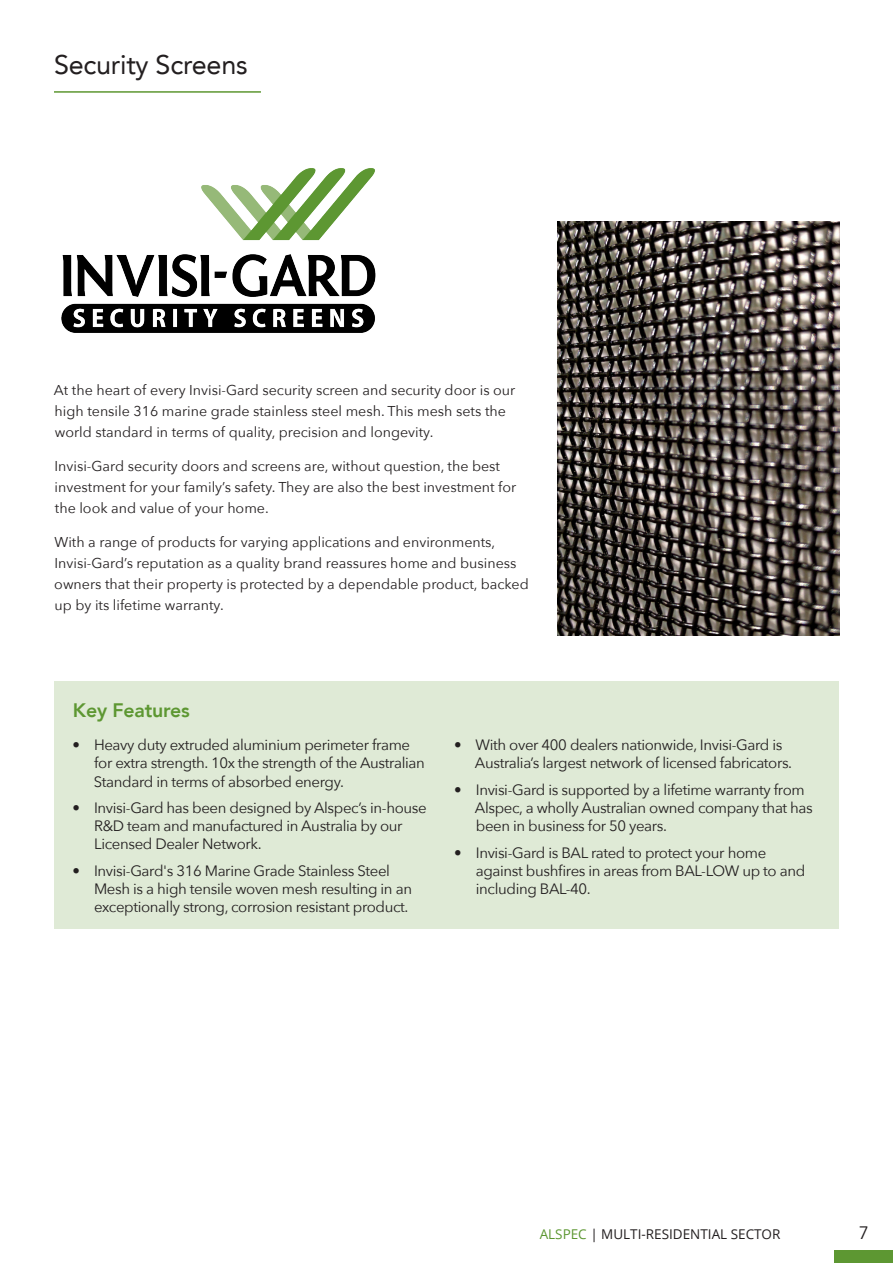
<style>
.page{position:relative;width:893px;height:1263px;background:#fff}
.page>*{position:absolute;margin:0;border:0;box-sizing:border-box;transform-origin:0 0}
.t1{font:27px "Avenir LT";letter-spacing:-.01em;color:#231f20}
.t2{font:800 19.5px "Avenir LT";letter-spacing:-.01em;color:#5d9732}
.t3{font:18px "Avenir Next";color:#231f20}
.t4{font:15px/18px "Avenir Next";letter-spacing:-.025em;color:#231f20}
.t5{font:14.25px/21px "Avenir Next";color:#231f20}
.t6{font:13.5px "Open Sans";color:#231f20}
.s1{color:#5c9731}
</style>
<div class="page">
<div style="left:834px;top:1251px;width:59px;height:12px;background:#5d9732"></div>
<div style="left:54px;top:682px;width:785px;height:247px;background:#dfead6"></div>
<hr style="left:54px;top:91px;width:207px;height:2px;background:#5d9732">
<img style="left:557px;top:222px;width:282px;height:413px">
<img style="left:61px;top:168px;width:315px;height:165px">
<h1 class="t1" style="left:54px;top:49px;width:195px">Security Screens</h1>
<p class="t5" style="left:54px;top:379px;width:463px">At the heart of every Invisi-Gard security screen and security door is our high tensile 316 marine grade stainless steel mesh. This mesh sets the world standard in terms of quality, precision and longevity.</p>
<p class="t5" style="left:55px;top:455px;width:463px">Invisi-Gard security doors and screens are, without question, the best investment for your family’s safety. They are also the best investment for the look and value of your home.</p>
<p class="t5" style="left:54px;top:531px;width:476px">With a range of products for varying applications and environments, Invisi-Gard’s reputation as a quality brand reassures home and business owners that their property is protected by a dependable product, backed up by its lifetime warranty.</p>
<h2 class="t2" style="left:73px;top:698px;width:119px">Key Features</h2>
<p class="t4" style="left:94px;top:736px;width:332px;text-indent:-21px">• Heavy duty extruded aluminium perimeter frame for extra strength. 10x the strength of the Australian<br>Standard in terms of absorbed energy.</p>
<p class="t4" style="left:94px;top:798px;width:334px;text-indent:-22px">• Invisi-Gard has been designed by Alspec’s in-house<br>R&amp;D team and manufactured in Australia by our<br>Licensed Dealer Network.</p>
<p class="t4" style="left:94px;top:861px;width:319px;text-indent:-22px">• Invisi-Gard's 316 Marine Grade Stainless Steel<br>Mesh is a high tensile woven mesh resulting in an exceptionally strong, corrosion resistant product.</p>
<p class="t4" style="left:475px;top:736px;width:319px;text-indent:-21px">• With over 400 dealers nationwide, Invisi-Gard is<br>Australia’s largest network of licensed fabricators.</p>
<p class="t4" style="left:475px;top:780px;width:339px;text-indent:-21px">• Invisi-Gard is supported by a lifetime warranty from<br>Alspec, a wholly Australian owned company that has been in business for 50 years.</p>
<p class="t4" style="left:476px;top:843px;width:331px;text-indent:-22px">• Invisi-Gard is BAL rated to protect your home against bushfires in areas from BAL-LOW up to and including BAL-40.</p>
<p class="t6" style="left:540px;top:1224px;width:242px"><span class="s1">ALSPEC</span> | MULTI-RESIDENTIAL SECTOR</p>
<p class="t3" style="left:858px;top:1217px;width:12px">7</p>
</div>
